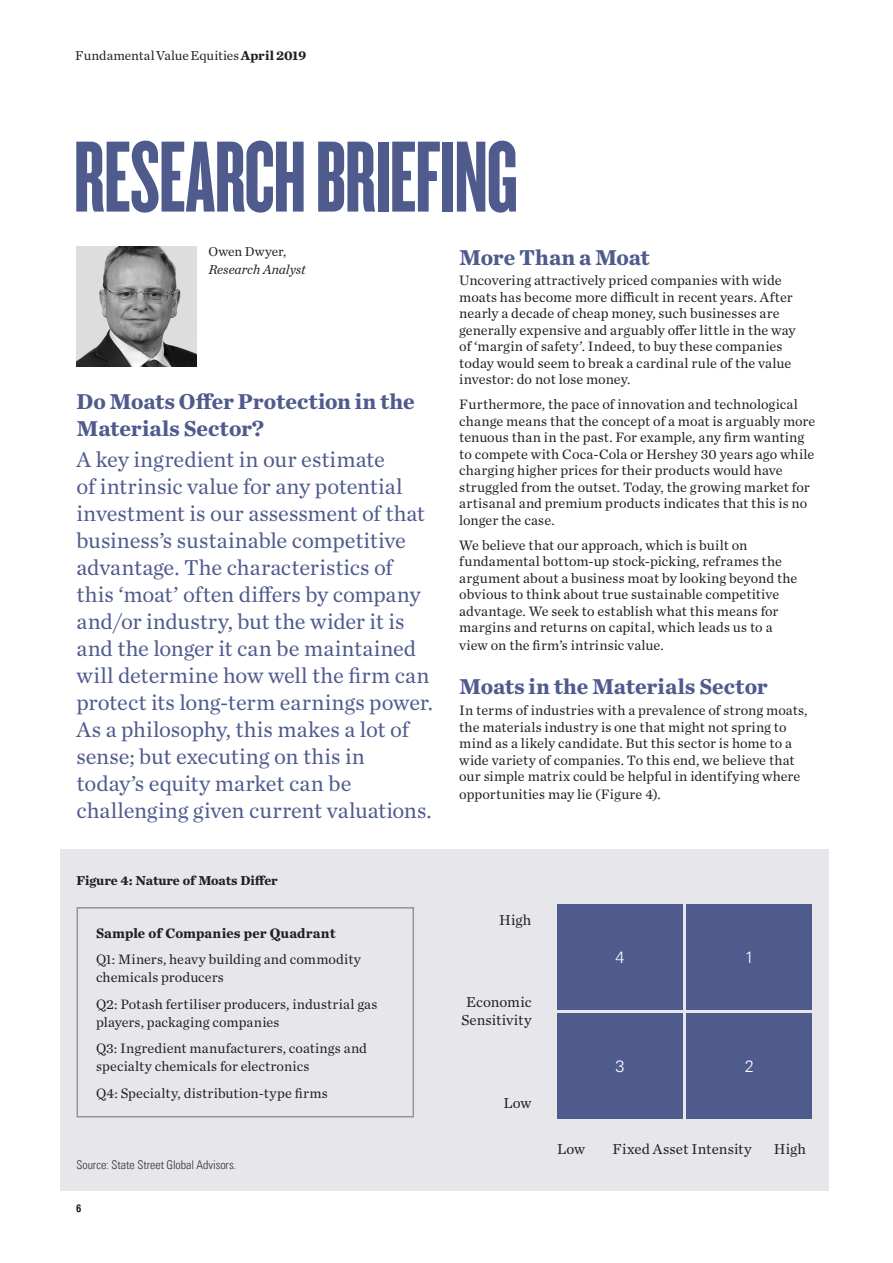
<style>
.page{position:relative;width:893px;height:1263px;background:#fff}
.page>*{position:absolute;margin:0;border:0;box-sizing:border-box;transform-origin:0 0}
.Main_Heading{font:105px "Knockout 67 Full Bantamwt";letter-spacing:-.01em;color:#4f5b8d}
.Intro{font:22.5px/27px "Chronicle Text G1";letter-spacing:-.005em;color:#4f5b8d}
.Sub_Head_2{font:700 22.5px/27px "Chronicle Text G1";color:#4f5b8d}
.t1{font:300 16.5px "Univers Com 45";color:#fff}
.Body_Text_Black{font:15px/18px "Chronicle Text G1";letter-spacing:.005em;color:#231f20;text-align:center}
.Body_Text_Black-2{font:14.25px/16.5px "Chronicle Text G1";letter-spacing:.01em;color:#231f20}
.Body_Text_Black-3{font:700 14.25px "Chronicle Text G1";letter-spacing:.005em;color:#231f20}
.t2{font:13.5px "Chronicle Text G1";color:#231f20}
.H1_9_12_Figure{font:700 13.5px "Chronicle Text G1";letter-spacing:-.01em;color:#231f20}
.Text_9_12{font:italic 13.5px/18px "Chronicle Text G1";letter-spacing:-.005em;color:#231f20}
.H1_9_12_Figure-2{font:12px "Univers Com 47 Light Cond";color:#333}
.t3{font:condensed 10.5px "Univers Com 57";color:#231f20}
.s1{font-weight:700}
.s2{font-style:normal}
</style>
<div class="page">
<div style="left:61px;top:849px;width:768px;height:342px;background:#e6e6eb"></div>
<img style="left:77px;top:247px;width:120px;height:120px">
<div style="left:77px;top:907px;width:337px;height:210px;border:2px solid #939598"></div>
<div style="left:557px;top:904px;width:126px;height:106px;background:#4f5b8d"></div>
<div style="left:686px;top:904px;width:126px;height:106px;background:#4f5b8d"></div>
<div style="left:557px;top:1014px;width:126px;height:105px;background:#4f5b8d"></div>
<div style="left:686px;top:1014px;width:126px;height:105px;background:#4f5b8d"></div>
<p class="t2" style="left:75px;top:45px;width:233px">Fundamental Value Equities<span class="s1">April 2019</span></p>
<p class="Main_Heading" style="left:74px;top:115px;width:446px">RESEARCH BRIEFING</p>
<p class="Text_9_12" style="left:208px;top:241px;width:99px"><span class="s2">Owen Dwyer,<br></span>Research Analyst</p>
<p class="Sub_Head_2" style="left:459px;top:242px;width:192px">More Than a Moat</p>
<p class="Body_Text_Black-2" style="left:459px;top:272px;width:338px">Uncovering attractively priced companies with wide moats has become more difficult in recent years. After nearly a decade of cheap money, such businesses are generally expensive and arguably offer little in the way of ‘margin of safety’. Indeed, to buy these companies today would seem to break a cardinal rule of the value investor: do not lose money.</p>
<p class="Body_Text_Black-2" style="left:459px;top:396px;width:358px">Furthermore, the pace of innovation and technological change means that the concept of a moat is arguably more tenuous than in the past. For example, any firm wanting to compete with Coca-Cola or Hershey 30 years ago while charging higher prices for their products would have struggled from the outset. Today, the growing market for artisanal and premium products indicates that this is no longer the case.</p>
<p class="Body_Text_Black-2" style="left:459px;top:536px;width:340px">We believe that our approach, which is built on fundamental bottom-up stock-picking, reframes the argument about a business moat by looking beyond the obvious to think about true sustainable competitive advantage. We seek to establish what this means for margins and returns on capital, which leads us to a</p>
<p class="Body_Text_Black-2" style="left:459px;top:637px;width:206px">view on the firm’s intrinsic value.</p>
<p class="Sub_Head_2" style="left:459px;top:672px;width:310px">Moats in the Materials Sector</p>
<p class="Body_Text_Black-2" style="left:459px;top:701px;width:350px">In terms of industries with a prevalence of strong moats, the materials industry is one that might not spring to mind as a likely candidate. But this sector is home to a wide variety of companies. To this end, we believe that our simple matrix could be helpful in identifying where</p>
<p class="Body_Text_Black-2" style="left:459px;top:785px;width:203px">opportunities may lie (Figure 4).</p>
<p class="Sub_Head_2" style="left:77px;top:386px;width:340px">Do Moats Offer Protection in the<br>Materials Sector?</p>
<p class="Intro" style="left:77px;top:445px;width:358px">A key ingredient in our estimate<br>of intrinsic value for any potential investment is our assessment of that business’s sustainable competitive advantage. The characteristics of this ‘moat’ often differs by company and/or industry, but the wider it is and the longer it can be maintained will determine how well the firm can protect its long-term earnings power.<br>As a philosophy, this makes a lot of sense; but executing on this in today’s equity market can be challenging given current valuations.</p>
<p class="H1_9_12_Figure" style="left:77px;top:869px;width:203px">Figure 4: Nature of Moats Differ</p>
<p class="Body_Text_Black-3" style="left:96px;top:922px;width:241px">Sample of Companies per Quadrant</p>
<p class="Body_Text_Black-2" style="left:96px;top:950px;width:266px;line-height:18px">Q1: Miners, heavy building and commodity chemicals producers</p>
<p class="Body_Text_Black-2" style="left:96px;top:994px;width:283px;line-height:18px">Q2: Potash fertiliser producers, industrial gas players, packaging companies</p>
<p class="Body_Text_Black-2" style="left:96px;top:1039px;width:273px;line-height:18px">Q3: Ingredient manufacturers, coatings and specialty chemicals for electronics</p>
<p class="Body_Text_Black-2" style="left:96px;top:1084px;width:233px">Q4: Specialty, distribution-type firms</p>
<p class="H1_9_12_Figure-2" style="left:77px;top:1158px;width:161px">Source: State Street Global Advisors.</p>
<p class="t3" style="left:77px;top:1201px;width:6px">6</p>
<p class="Body_Text_Black" style="left:499px;top:910px;width:34px">High</p>
<p class="Body_Text_Black" style="left:461px;top:992px;width:72px">Economic<br>Sensitivity</p>
<p class="Body_Text_Black" style="left:503px;top:1093px;width:30px">Low</p>
<p class="t1" style="left:615px;top:947px;width:11px">4</p>
<p class="t1" style="left:745px;top:947px;width:11px">1</p>
<p class="t1" style="left:615px;top:1056px;width:11px">3</p>
<p class="t1" style="left:745px;top:1056px;width:11px">2</p>
<p class="Body_Text_Black" style="left:557px;top:1139px;width:30px">Low</p>
<p class="Body_Text_Black" style="left:613px;top:1139px;width:140px">Fixed Asset Intensity</p>
<p class="Body_Text_Black" style="left:774px;top:1139px;width:34px">High</p>
</div>
